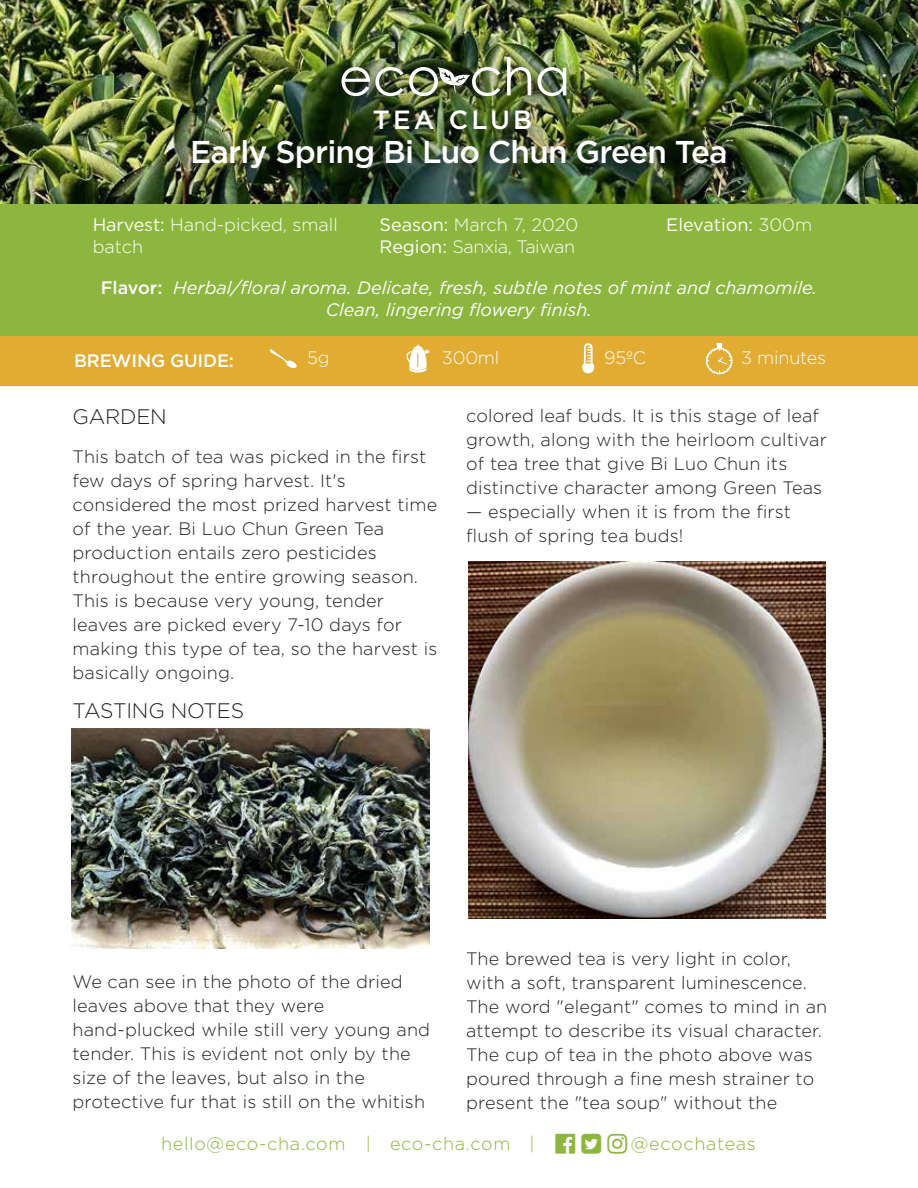
<style>
.page{position:relative;width:918px;height:1188px;background:#fff}
.page>*{position:absolute;margin:0;border:0;box-sizing:border-box;transform-origin:0 0}
.t1{font:500 31.5px "Gotham";letter-spacing:-.025em;color:#fff}
.t2{font:500 26.4px "Gotham";letter-spacing:.12em;color:#fff}
.t3{font:300 21px "Gotham";letter-spacing:-.01em;color:#231f20}
.t4{font:300 18px/24px "Gotham";letter-spacing:.01em;color:#231f20}
.t5{font:italic 18px/21.6px "Gotham";color:#fff;text-align:center}
.t6{font:300 18px/21.6px "Gotham";letter-spacing:-.01em;color:#fff}
.t7{font:300 18px "Gotham";letter-spacing:.04em;color:#8db53f}
.t8{font:18px "Gotham";color:#fff}
.t9{font:500 18px "Gotham";letter-spacing:-.01em;color:#fff}
.s1{font-weight:400}
.s2{font-weight:300}
.s3{font-weight:500;font-style:normal}
</style>
<div class="page">
<img style="left:0;top:0;width:918px;height:204px">
<div style="left:0;top:335px;width:918px;height:50px;background:#e2ac32"></div>
<svg style="left:270px;top:349px;width:27px;height:19px"></svg>
<svg style="left:406px;top:345px;width:24px;height:28px"></svg>
<svg style="left:706px;top:343px;width:26px;height:31px"></svg>
<svg style="left:582px;top:343px;width:13px;height:31px"></svg>
<div style="left:0;top:204px;width:918px;height:132px;background:#8db63f"></div>
<img style="left:320px;top:36px;width:276px;height:79px">
<svg style="left:507px;top:57px;width:24px;height:38px"></svg>
<svg style="left:538px;top:67px;width:28px;height:29px"></svg>
<img style="left:342px;top:67px;width:158px;height:29px">
<img style="left:52px;top:115px;width:822px;height:89px">
<img style="left:71px;top:729px;width:359px;height:220px">
<img style="left:469px;top:562px;width:356px;height:357px">
<h2 class="t2" style="left:373px;top:103px;width:161px">TEA CLUB</h2>
<h1 class="t1" style="left:190px;top:131px;width:539px">Early Spring Bi Luo Chun Green Tea</h1>
<p class="t6" style="left:93px;top:214px;width:247px"><span class="s1">Harvest:</span> Hand-picked, small batch</p>
<p class="t6" style="left:380px;top:214px;width:200px"><span class="s1">Season:</span> March 7, 2020<br><span class="s1">Region:</span> Sanxia, Taiwan</p>
<p class="t8" style="left:666px;top:213px;width:147px">Elevation: <span class="s2">300m</span></p>
<p class="t5" style="left:101px;top:277px;width:718px"><span class="s3">Flavor:</span> Herbal/floral aroma. Delicate, fresh, subtle notes of mint and chamomile.<br>Clean, lingering flowery finish.</p>
<p class="t9" style="left:74px;top:349px;width:161px">BREWING GUIDE:</p>
<p class="t6" style="left:307px;top:347px;width:24px">5g</p>
<p class="t6" style="left:442px;top:347px;width:59px">300ml</p>
<p class="t6" style="left:604px;top:347px;width:44px">95ºC</p>
<p class="t6" style="left:741px;top:347px;width:86px">3 minutes</p>
<p class="t3" style="left:73px;top:404px;width:96px">GARDEN</p>
<p class="t4" style="left:73px;top:444px;width:366px">This batch of tea was picked in the first few days of spring harvest. It's considered the most prized harvest time of the year. Bi Luo Chun Green Tea production entails zero pesticides throughout the entire growing season.<br>This is because very young, tender leaves are picked every 7-10 days for making this type of tea, so the harvest is basically ongoing.</p>
<p class="t3" style="left:73px;top:698px;width:173px">TASTING NOTES</p>
<p class="t4" style="left:466px;top:403px;width:362px">colored leaf buds. It is this stage of leaf growth, along with the heirloom cultivar of tea tree that give Bi Luo Chun its distinctive character among Green Teas</p>
<p class="t4" style="left:466px;top:499px;width:326px">— especially when it is from the first flush of spring tea buds!</p>
<p class="t4" style="left:73px;top:969px;width:359px">We can see in the photo of the dried leaves above that they were hand-plucked while still very young and tender. This is evident not only by the size of the leaves, but also in the protective fur that is still on the whitish</p>
<p class="t4" style="left:466px;top:946px;width:363px">The brewed tea is very light in color, with a soft, transparent luminescence.<br>The word "elegant" comes to mind in an attempt to describe its visual character.<br>The cup of tea in the photo above was poured through a fine mesh strainer to present the "tea soup" without the</p>
<p class="t7" style="left:161px;top:1133px;width:186px">hello@eco-cha.com</p>
<p class="t7" style="left:366px;top:1133px;width:170px">| eco-cha.com |</p>
<p class="t7" style="left:631px;top:1133px;width:126px">@ecochateas</p>
</div>
